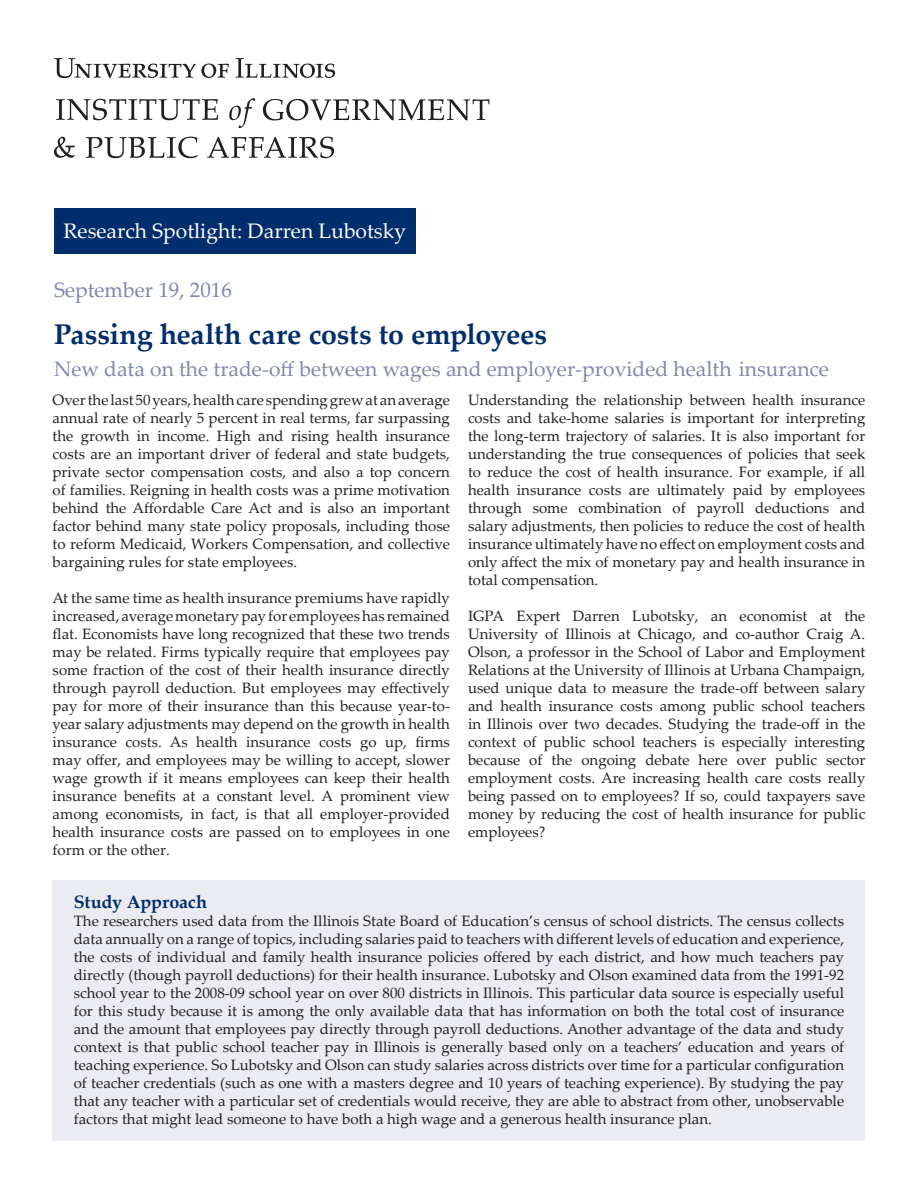
<style>
.page{position:relative;width:918px;height:1188px;background:#fff}
.page>*{position:absolute;margin:0;border:0;box-sizing:border-box;transform-origin:0 0}
.t1{font:700 28.5px "Palatino Linotype";letter-spacing:-.005em;color:#002d6c}
.t2{font:21px "Palatino Linotype";color:#8187ab}
.t3{font:21px "Palatino Linotype";color:#fff}
.t4{font:700 18px "Palatino Linotype";letter-spacing:-.01em;color:#002d6c}
.t5{font:15px/18px "Palatino Linotype";color:#231f20;text-align:justify}
</style>
<div class="page">
<div style="left:53px;top:880px;width:812px;height:260px;background:#ebecf2"></div>
<div style="left:54px;top:208px;width:362px;height:45px;background:#002d6c"></div>
<svg style="left:56px;top:99px;width:162px;height:21px"></svg>
<svg style="left:229px;top:98px;width:26px;height:30px"></svg>
<svg style="left:263px;top:99px;width:227px;height:22px"></svg>
<svg style="left:54px;top:137px;width:21px;height:21px"></svg>
<svg style="left:86px;top:137px;width:112px;height:21px"></svg>
<svg style="left:207px;top:137px;width:127px;height:21px"></svg>
<svg style="left:54px;top:58px;width:175px;height:20px"></svg>
<svg style="left:236px;top:58px;width:99px;height:20px"></svg>
<p class="t3" style="left:64px;top:216px;width:344px">Research Spotlight: Darren Lubotsky</p>
<p class="t2" style="left:54px;top:275px;width:179px">September 19, 2016</p>
<p class="t1" style="left:54px;top:314px;width:495px">Passing health care costs to employees</p>
<p class="t2" style="left:54px;top:354px;width:777px">New data on the trade-off between wages and employer-provided health insurance</p>
<p class="t5" style="left:53px;top:390px;width:399px">Over the last 50 years, health care spending grew at an average annual rate of nearly 5 percent in real terms, far surpassing the growth in income. High and rising health insurance costs are an important driver of federal and state budgets, private sector compensation costs, and also a top concern of families. Reigning in health costs was a prime motivation behind the Affordable Care Act and is also an important factor behind many state policy proposals, including those to reform Medicaid, Workers Compensation, and collective bargaining rules for state employees.</p>
<p class="t5" style="left:53px;top:588px;width:399px">At the same time as health insurance premiums have rapidly increased, average monetary pay for employees has remained flat. Economists have long recognized that these two trends may be related. Firms typically require that employees pay some fraction of the cost of their health insurance directly through payroll deduction. But employees may effectively pay for more of their insurance than this because year-to&shy;year salary adjustments may depend on the growth in health insurance costs. As health insurance costs go up, firms may offer, and employees may be willing to accept, slower wage growth if it means employees can keep their health insurance benefits at a constant level. A prominent view among economists, in fact, is that all employer-provided health insurance costs are passed on to employees in one form or the other.</p>
<p class="t5" style="left:468px;top:390px;width:399px">Understanding the relationship between health insurance costs and take-home salaries is important for interpreting the long-term trajectory of salaries. It is also important for understanding the true consequences of policies that seek to reduce the cost of health insurance. For example, if all health insurance costs are ultimately paid by employees through some combination of payroll deductions and salary adjustments, then policies to reduce the cost of health insurance ultimately have no effect on employment costs and only affect the mix of monetary pay and health insurance in total compensation.</p>
<p class="t5" style="left:468px;top:606px;width:399px">IGPA Expert Darren Lubotsky, an economist at the University of Illinois at Chicago, and co-author Craig A.<br>Olson, a professor in the School of Labor and Employment Relations at the University of Illinois at Urbana Champaign, used unique data to measure the trade-off between salary and health insurance costs among public school teachers in Illinois over two decades. Studying the trade-off in the context of public school teachers is especially interesting because of the ongoing debate here over public sector employment costs. Are increasing health care costs really being passed on to employees? If so, could taxpayers save money by reducing the cost of health insurance for public employees?</p>
<p class="t4" style="left:74px;top:890px;width:135px">Study Approach</p>
<p class="t5" style="left:74px;top:912px;width:772px">The researchers used data from the Illinois State Board of Education’s census of school districts. The census collects data annually on a range of topics, including salaries paid to teachers with different levels of education and experience, the costs of individual and family health insurance policies offered by each district, and how much teachers pay directly (though payroll deductions) for their health insurance. Lubotsky and Olson examined data from the 1991-92 school year to the 2008-09 school year on over 800 districts in Illinois. This particular data source is especially useful for this study because it is among the only available data that has information on both the total cost of insurance and the amount that employees pay directly through payroll deductions. Another advantage of the data and study context is that public school teacher pay in Illinois is generally based only on a teachers’ education and years of teaching experience. So Lubotsky and Olson can study salaries across districts over time for a particular configuration of teacher credentials (such as one with a masters degree and 10 years of teaching experience). By studying the pay that any teacher with a particular set of credentials would receive, they are able to abstract from other, unobservable factors that might lead someone to have both a high wage and a generous health insurance plan.</p>
</div>
